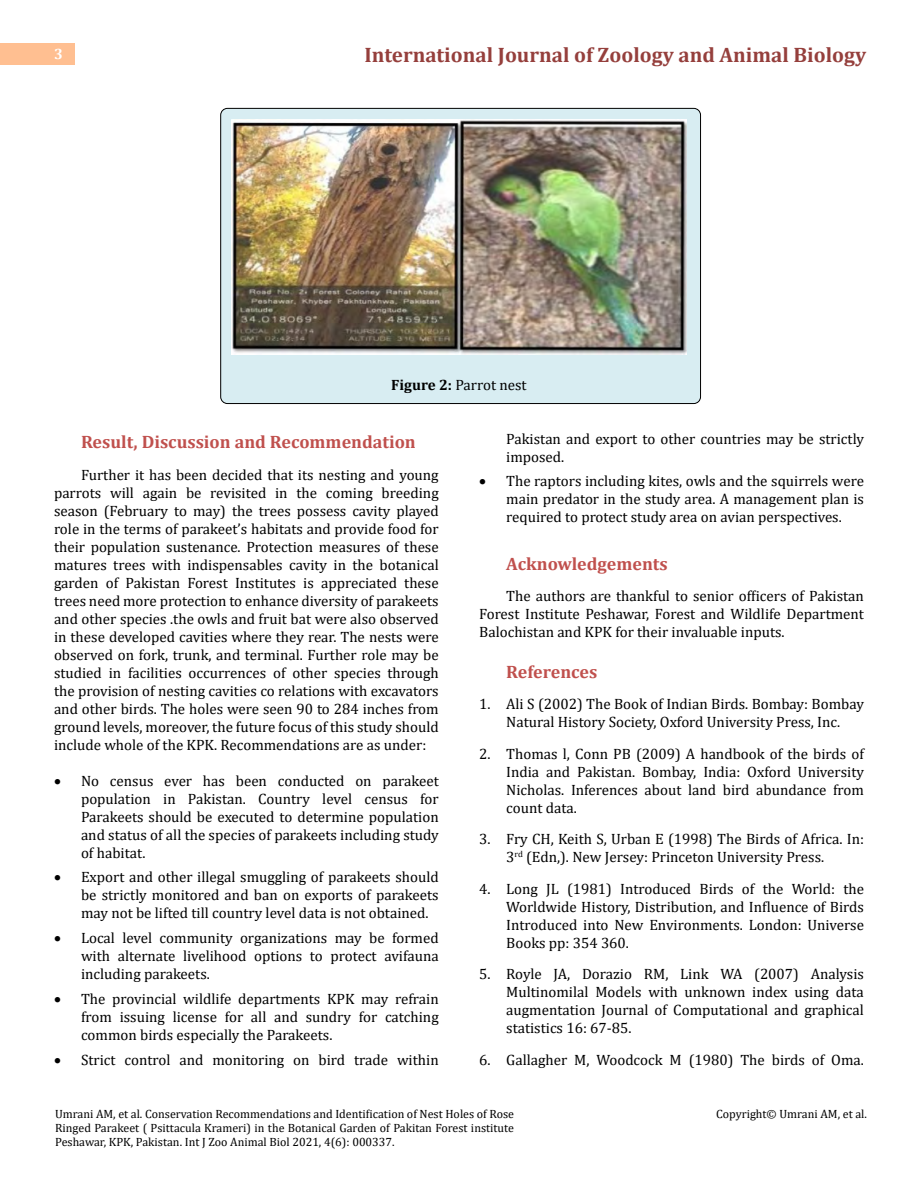
<style>
.page{position:relative;width:918px;height:1188px;background:#fff}
.page>*{position:absolute;margin:0;border:0;box-sizing:border-box;transform-origin:0 0}
.t1{font:700 21px "Cambria";color:#953f3c}
.t2{font:700 18px "Cambria";color:#c0504d}
.t3{font:15px/18px "Cambria";color:#000;text-align:justify}
.t4{font:700 15px "Cambria";color:#fff}
.t5{font:12px/14.4px "Cambria";color:#000;text-align:justify}
.s1{font-weight:700}
</style>
<div class="page">
<div style="left:0;top:43px;width:75px;height:21px;background:#ffbf91"></div>
<div style="left:221px;top:108px;width:480px;height:296px;background:#d8edf2;border-radius:7px"></div>
<div style="left:220px;top:108px;width:481px;height:296px;border:1px solid #000;border-radius:7px"></div>
<img style="left:232px;top:120px;width:454px;height:234px">
<p class="t4" style="left:54px;top:44px;width:10px">3</p>
<h1 class="t1" style="left:364px;top:40px;width:503px">International Journal of Zoology and Animal Biology</h1>
<p class="t3" style="left:391px;top:375px;width:137px"><span class="s1">Figure 2:</span> Parrot nest</p>
<p class="t2" style="left:81px;top:429px;width:336px">Result, Discussion and Recommendation</p>
<p class="t3" style="left:54px;top:465px;width:386px;text-indent:27px">Further it has been decided that its nesting and young parrots will again be revisited in the coming breeding season (February to may) the trees possess cavity played role in the terms of parakeet’s habitats and provide food for their population sustenance. Protection measures of these matures trees with indispensables cavity in the botanical garden of Pakistan Forest Institutes is appreciated these trees need more protection to enhance diversity of parakeets and other species .the owls and fruit bat were also observed in these developed cavities where they rear. The nests were observed on fork, trunk, and terminal. Further role may be studied in facilities occurrences of other species through the provision of nesting cavities co relations with excavators and other birds. The holes were seen 90 to 284 inches from ground levels, moreover, the future focus of this study should include whole of the KPK. Recommendations are as under:</p>
<p class="t3" style="left:81px;top:771px;width:359px;text-indent:-27px">• No census ever has been conducted on parakeet population in Pakistan. Country level census for Parakeets should be executed to determine population and status of all the species of parakeets including study of habitat.</p>
<p class="t3" style="left:81px;top:868px;width:359px;text-indent:-27px">• Export and other illegal smuggling of parakeets should be strictly monitored and ban on exports of parakeets may not be lifted till country level data is not obtained.</p>
<p class="t3" style="left:81px;top:929px;width:359px;text-indent:-27px">• Local level community organizations may be formed with alternate livelihood options to protect avifauna including parakeets.</p>
<p class="t3" style="left:81px;top:990px;width:359px;text-indent:-27px">• The provincial wildlife departments KPK may refrain from issuing license for all and sundry for catching common birds especially the Parakeets.</p>
<p class="t3" style="left:54px;top:1050px;width:386px">• Strict control and monitoring on bird trade within</p>
<p class="t3" style="left:506px;top:429px;width:359px">Pakistan and export to other countries may be strictly imposed.</p>
<p class="t3" style="left:506px;top:472px;width:359px;text-indent:-27px">• The raptors including kites, owls and the squirrels were main predator in the study area. A management plan is required to protect study area on avian perspectives.</p>
<p class="t2" style="left:506px;top:551px;width:163px">Acknowledgements</p>
<p class="t3" style="left:479px;top:587px;width:386px;text-indent:27px">The authors are thankful to senior officers of Pakistan Forest Institute Peshawar, Forest and Wildlife Department Balochistan and KPK for their invaluable inputs.</p>
<p class="t2" style="left:506px;top:659px;width:93px">References</p>
<p class="t3" style="left:479px;top:695px;width:386px;text-align:center">1. Ali S (2002) The Book of Indian Birds. Bombay: Bombay<br>Natural History Society, Oxford University Press, Inc.</p>
<p class="t3" style="left:506px;top:744px;width:359px;text-indent:-27px">2. Thomas l, Conn PB (2009) A handbook of the birds of India and Pakistan. Bombay, India: Oxford University Nicholas. Inferences about land bird abundance from count data.</p>
<p class="t3" style="left:506px;top:830px;width:359px;text-indent:-27px">3. Fry CH, Keith S, Urban E (1998) The Birds of Africa. In:<br>3<sup>rd</sup> (Edn,). New Jersey: Princeton University Press.</p>
<p class="t3" style="left:506px;top:879px;width:359px;text-indent:-27px">4. Long JL (1981) Introduced Birds of the World: the Worldwide History, Distribution, and Influence of Birds Introduced into New Environments. London: Universe Books pp: 354 360.</p>
<p class="t3" style="left:506px;top:965px;width:359px;text-indent:-27px">5. Royle JA, Dorazio RM, Link WA (2007) Analysis Multinomilal Models with unknown index using data augmentation Journal of Computational and graphical statistics 16: 67-85.</p>
<p class="t3" style="left:479px;top:1050px;width:386px">6. Gallagher M, Woodcock M (1980) The birds of Oma.</p>
<p class="t5" style="left:55px;top:1106px;width:461px">Umrani AM, et al. Conservation Recommendations and Identification of Nest Holes of Rose Ringed Parakeet ( Psittacula Krameri) in the Botanical Garden of Pakitan Forest institute Peshawar, KPK, Pakistan. Int J Zoo Animal Biol 2021, 4(6): 000337.</p>
<p class="t5" style="left:716px;top:1106px;width:152px">Copyright© Umrani AM, et al.</p>
</div>
